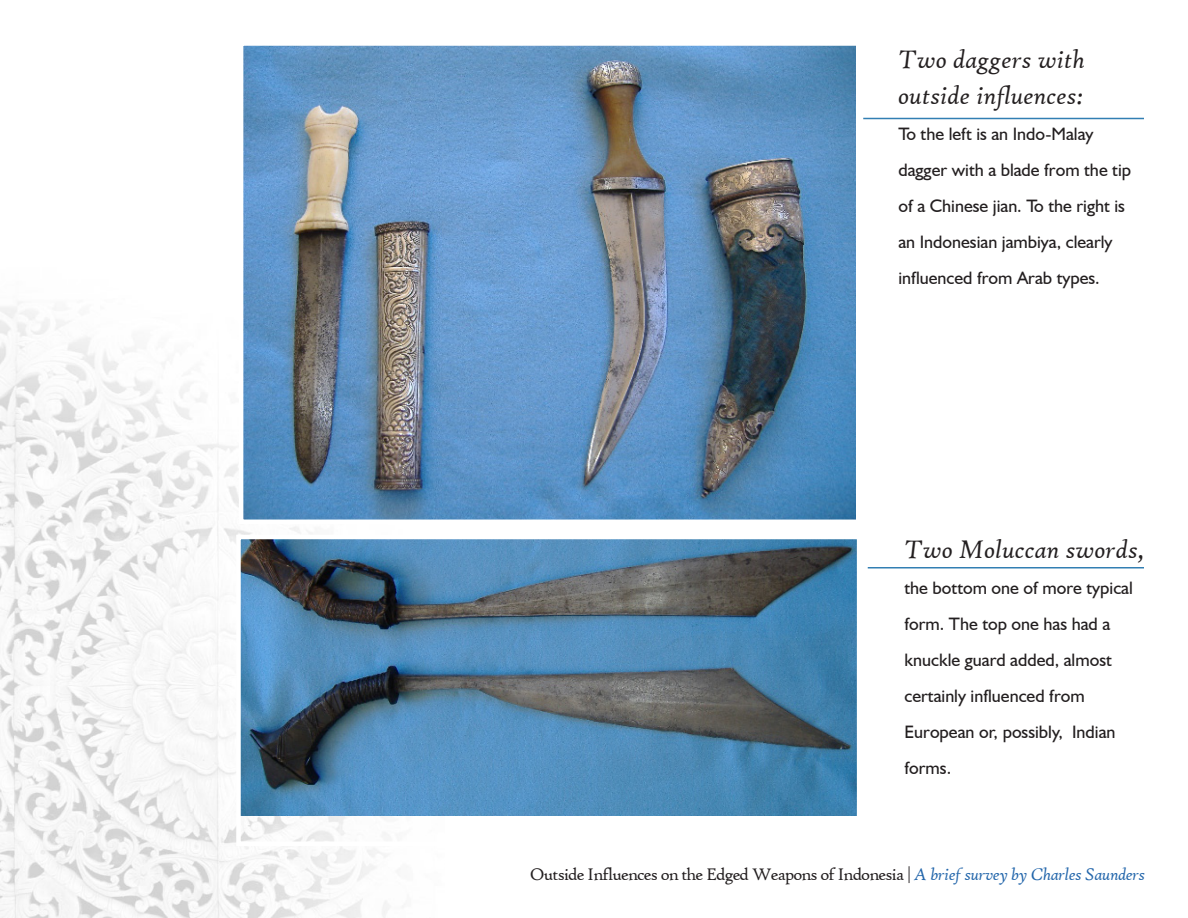
<style>
.page{position:relative;width:1188px;height:918px;background:#fff}
.page>*{position:absolute;margin:0;border:0;box-sizing:border-box;transform-origin:0 0}
.t1{font:italic 27px/36px "High Tower Text";color:#231f20}
.t2{font:18px/36px "Humanist 521 BT";color:#231f20}
.t3{font:18px "High Tower Text";letter-spacing:-.05em;color:#231f20}
.s1{font-style:italic;color:#2366ab}
</style>
<div class="page">
<img style="left:0;top:302px;width:389px;height:616px">
<img style="left:244px;top:46px;width:612px;height:473px">
<div style="left:239px;top:41px;width:622px;height:483px;border:4px solid #fff"></div>
<img style="left:241px;top:540px;width:615px;height:276px">
<div style="left:236px;top:535px;width:625px;height:311px;border:4px solid #fff"></div>
<hr style="left:868px;top:567px;width:276px;height:1px;background:#327fb3">
<hr style="left:863px;top:118px;width:281px;height:1px;background:#327fb3">
<p class="t1" style="left:898px;top:41px;width:188px">Two daggers with outside influences:</p>
<p class="t2" style="left:898px;top:115px;width:234px">To the left is an Indo-Malay dagger with a blade from the tip of a Chinese jian. To the right is an Indonesian jambiya, clearly influenced from Arab types.</p>
<p class="t1" style="left:904px;top:531px;width:242px">Two Moluccan swords,</p>
<p class="t2" style="left:904px;top:569px;width:230px">the bottom one of more typical form. The top one has had a knuckle guard added, almost certainly influenced from<br>European or, possibly, Indian forms.</p>
<p class="t3" style="left:530px;top:864px;width:617px">Outside Influences on the Edged Weapons of Indonesia | <span class="s1">A brief survey by Charles Saunders</span></p>
</div>
